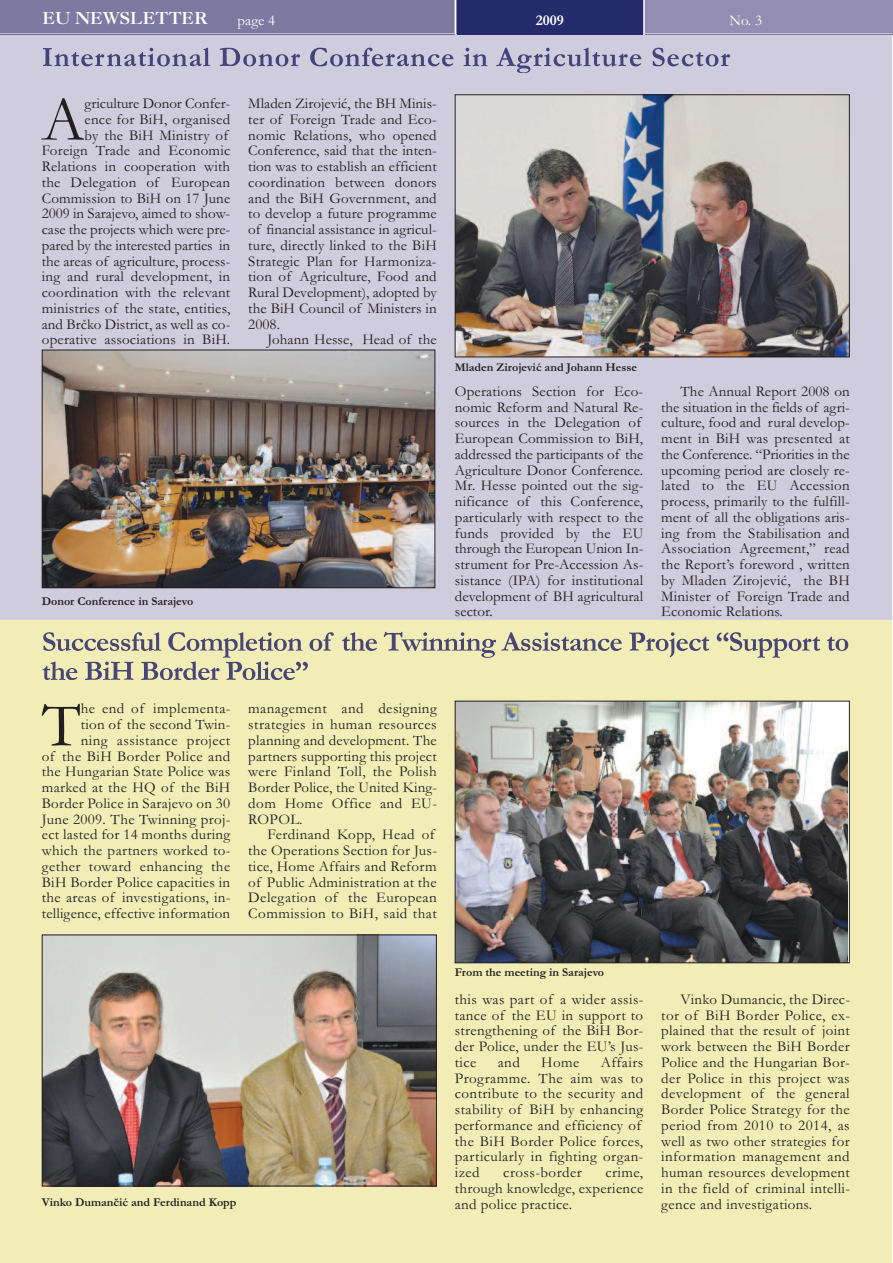
<style>
.page{position:relative;width:893px;height:1263px;background:#fff}
.page>*{position:absolute;margin:0;border:0;box-sizing:border-box;transform-origin:0 0}
.t1{font:63.15px "Garamond";color:#231f20}
.t2{font:700 16.5px "Caslon BT";color:#fff}
.t3{font:15px/15.8px "Garamond";letter-spacing:.015em;color:#231f20;text-align:justify}
.t4{font:15px "Garamond";color:#fff}
.t5{font:700 15px "Garamond";color:#fff}
.t6{font:700 12px "Garamond";color:#231f20}
</style>
<div class="page">
<div style="left:455px;top:0;width:189px;height:34px;background:#252a6b"></div>
<div style="left:0;top:620px;width:892px;height:643px;background:#f2edb7"></div>
<div style="left:0;top:35px;width:892px;height:585px;background:#cfccdd"></div>
<hr style="left:456px;top:34px;width:187px;height:1px;background:#252a6b">
<div style="left:643px;top:0;width:250px;height:35px;background:#938eb1"></div>
<div style="left:0;top:0;width:456px;height:35px;background:#7e79a1"></div>
<svg style="left:43px;top:48px;width:50px;height:18px"></svg>
<svg style="left:43px;top:632px;width:65px;height:19px"></svg>
<svg style="left:43px;top:661px;width:59px;height:19px"></svg>
<img style="left:457px;top:96px;width:391px;height:259px">
<div style="left:455px;top:94px;width:395px;height:263px;border:1px solid #231f20"></div>
<img style="left:44px;top:936px;width:391px;height:248px">
<div style="left:42px;top:934px;width:395px;height:252px;border:1px solid #231f20"></div>
<img style="left:44px;top:352px;width:389px;height:234px">
<div style="left:42px;top:350px;width:393px;height:238px;border:1px solid #231f20"></div>
<img style="left:457px;top:703px;width:390px;height:258px">
<div style="left:455px;top:701px;width:395px;height:262px;border:1px solid #231f20"></div>
<p class="t2" style="left:43px;top:8px;width:167px">EU NEWSLETTER</p>
<p class="t4" style="left:238px;top:11px;width:39px">page 4</p>
<p class="t5" style="left:536px;top:11px;width:30px">2009</p>
<p class="t4" style="left:729px;top:11px;width:34px">No. 3</p>
<p class="t1" style="left:42px;top:81px;width:44px">A</p>
<p class="t3" style="left:42px;top:95px;width:190px;text-align:right">griculture Donor Confer-<br>ence for BiH, organised<br>by the BiH Ministry of<br>Foreign Trade and Economic<br>Relations in cooperation with the Delegation of European<br>Commission to BiH on 17 June<br>2009 in Sarajevo, aimed to show&shy;case the projects which were pre&shy;pared by the interested parties in the areas of agriculture, process&shy;ing and rural development, in coordination with the relevant ministries of the state, entities, and Brčko District, as well as co&shy;operative associations in BiH.</p>
<p class="t3" style="left:248px;top:95px;width:190px">Mladen Zirojević, the BH Minis-</p>
<p class="t3" style="left:248px;top:111px;width:190px">ter of Foreign Trade and Eco-</p>
<p class="t3" style="left:248px;top:127px;width:190px">nomic Relations, who opened</p>
<p class="t3" style="left:248px;top:142px;width:190px">Conference, said that the inten-</p>
<p class="t3" style="left:248px;top:158px;width:190px">tion was to establish an efficient</p>
<p class="t3" style="left:248px;top:174px;width:190px">coordination between donors</p>
<p class="t3" style="left:248px;top:190px;width:190px">and the BiH Government, and</p>
<p class="t3" style="left:248px;top:205px;width:190px">to develop a future programme</p>
<p class="t3" style="left:248px;top:221px;width:190px">of financial assistance in agricul-</p>
<p class="t3" style="left:248px;top:237px;width:190px">ture, directly linked to the BiH</p>
<p class="t3" style="left:248px;top:253px;width:190px">Strategic Plan for Harmoniza-</p>
<p class="t3" style="left:248px;top:268px;width:190px">tion of Agriculture, Food and</p>
<p class="t3" style="left:248px;top:284px;width:190px">Rural Development), adopted by</p>
<p class="t3" style="left:248px;top:300px;width:190px">the BiH Council of Ministers in</p>
<p class="t3" style="left:248px;top:316px;width:33px">2008.</p>
<p class="t3" style="left:267px;top:331px;width:171px">Johann Hesse, Head of the</p>
<p class="t6" style="left:42px;top:594px;width:153px">Donor Conference in Sarajevo</p>
<p class="t6" style="left:455px;top:360px;width:184px">Mladen Zirojević and Johann Hesse</p>
<p class="t3" style="left:455px;top:383px;width:190px;text-align:left">Operations Section for Eco&shy;nomic Reform and Natural Re&shy;sources in the Delegation of<br>European Commission to BiH, addressed the participants of the<br>Agriculture Donor Conference.<br>Mr. Hesse pointed out the sig&shy;nificance of this Conference, particularly with respect to the funds provided by the EU through the European Union In&shy;strument for Pre-Accession As&shy;sistance (IPA) for institutional development of BH agricultural sector.</p>
<p class="t3" style="left:661px;top:383px;width:190px;text-indent:19px">The Annual Report 2008 on the situation in the fields of agri&shy;culture, food and rural develop&shy;ment in BiH was presented at the Conference. “Priorities in the upcoming period are closely re&shy;lated to the EU Accession process, primarily to the fulfill&shy;ment of all the obligations aris&shy;ing from the Stabilisation and Association Agreement,” read the Report’s foreword , written by Mladen Zirojević, the BH Minister of Foreign Trade and Economic Relations.</p>
<p class="t3" style="left:42px;top:700px;width:190px;text-align:right">he end of implementa-<br>tion of the second Twin-<br>ning assistance project<br>of the BiH Border Police and the Hungarian State Police was marked at the HQ of the BiH<br>Border Police in Sarajevo on 30<br>June 2009. The Twinning proj&shy;ect lasted for 14 months during which the partners worked to&shy;gether toward enhancing the<br>BiH Border Police capacities in the areas of investigations, in&shy;telligence, effective information</p>
<p class="t3" style="left:248px;top:700px;width:190px">management and designing</p>
<p class="t1" style="left:42px;top:686px;width:40px">T</p>
<p class="t3" style="left:248px;top:716px;width:190px">strategies in human resources</p>
<p class="t3" style="left:248px;top:732px;width:190px">planning and development. The</p>
<p class="t3" style="left:248px;top:747px;width:190px">partners supporting this project</p>
<p class="t3" style="left:248px;top:763px;width:190px">were Finland Toll, the Polish</p>
<p class="t3" style="left:248px;top:779px;width:190px">Border Police, the United King-</p>
<p class="t3" style="left:248px;top:795px;width:190px">dom Home Office and EU-</p>
<p class="t3" style="left:248px;top:810px;width:56px">ROPOL.</p>
<p class="t3" style="left:267px;top:826px;width:169px">Ferdinand Kopp, Head of</p>
<p class="t3" style="left:248px;top:842px;width:190px">the Operations Section for Jus-</p>
<p class="t3" style="left:248px;top:858px;width:190px">tice, Home Affairs and Reform</p>
<p class="t3" style="left:248px;top:873px;width:190px">of Public Administration at the</p>
<p class="t3" style="left:248px;top:889px;width:190px">Delegation of the European</p>
<p class="t3" style="left:248px;top:905px;width:190px">Commission to BiH, said that</p>
<p class="t6" style="left:42px;top:1195px;width:196px">Vinko Dumančić and Ferdinand Kopp</p>
<p class="t6" style="left:455px;top:965px;width:151px">From the meeting in Sarajevo</p>
<p class="t3" style="left:455px;top:991px;width:190px">this was part of a wider assis&shy;tance of the EU in support to strengthening of the BiH Bor&shy;der Police, under the EU’s Jus&shy;tice</p>
<p class="t3" style="left:498px;top:1054px;width:24px">and</p>
<p class="t3" style="left:541px;top:1054px;width:40px">Home</p>
<p class="t3" style="left:455px;top:1054px;width:190px;text-align:left;text-indent:146px">Affairs<br>Programme. The aim was to contribute to the security and stability of BiH by enhancing performance and efficiency of the BiH Border Police forces, particularly in fighting organ&shy;ized</p>
<p class="t3" style="left:503px;top:1164px;width:80px">cross-border</p>
<p class="t3" style="left:455px;top:1164px;width:190px;text-indent:151px">crime, through knowledge, experience and police practice.</p>
<p class="t3" style="left:661px;top:991px;width:190px;text-indent:19px">Vinko Dumancic, the Direc&shy;tor of BiH Border Police, ex&shy;plained that the result of joint work between the BiH Border Police and the Hungarian Bor&shy;der Police in this project was development of the general Border Police Strategy for the period from 2010 to 2014, as well as two other strategies for information management and human resources development in the field of criminal intelli&shy;gence and investigations.</p>
</div>
